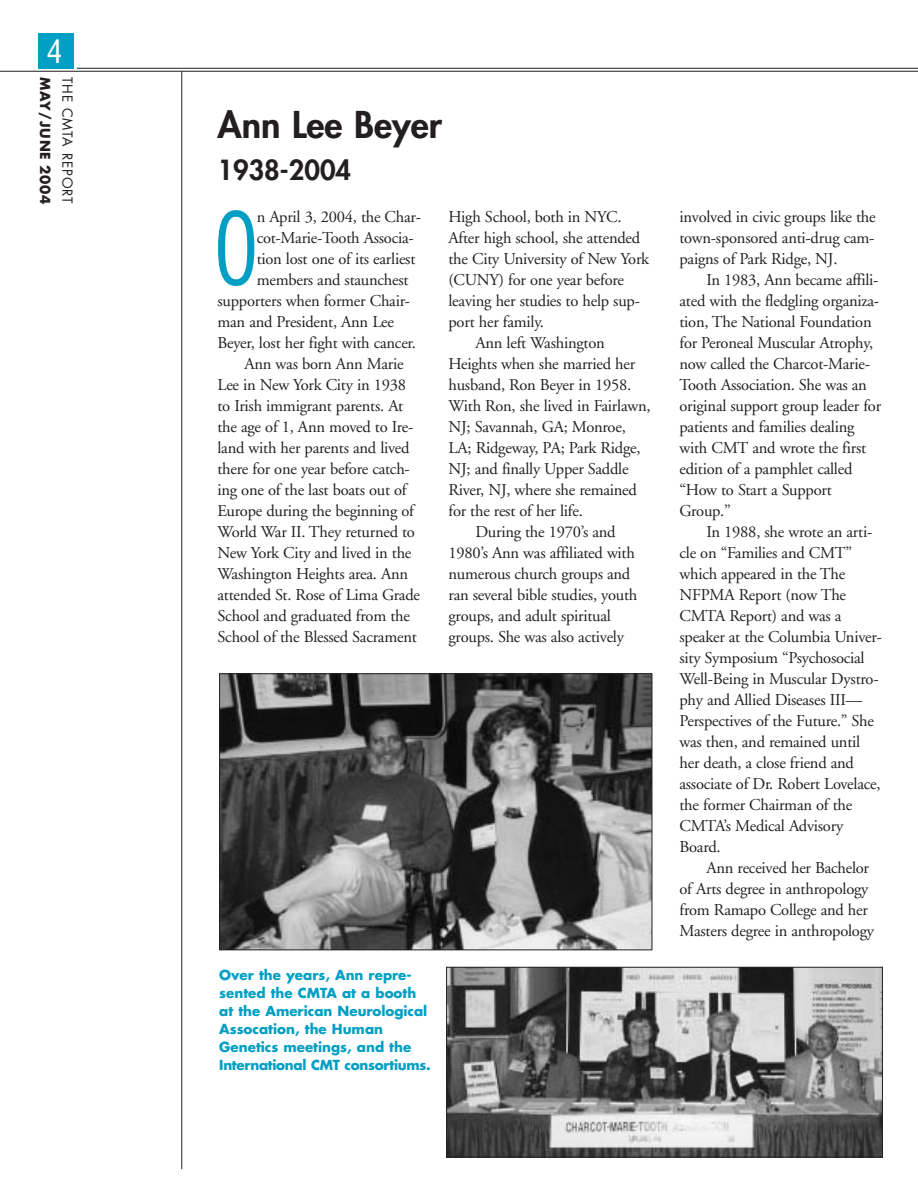
<style>
.page{position:relative;width:918px;height:1188px;background:#fff}
.page>*{position:absolute;margin:0;border:0;box-sizing:border-box;transform-origin:0 0}
.t1{font:300 condensed 98.1px "Futura";color:#009fc3}
.t2{font:800 36px "Futura";color:#231f20}
.t3{font:condensed 31.5px "Helvetica";color:#fff}
.t4{font:800 27px "Futura";color:#231f20}
.t5{font:16.5px/21px "Adobe Garamond";letter-spacing:-.015em;color:#231f20}
.t6{font:700 13.5px/18px "Futura";color:#009fc3}
.t7{font:13.5px "Futura";letter-spacing:.06em;color:#231f20}
.t8{font:700 13.5px "Futura";letter-spacing:.07em;color:#231f20}
</style>
<div class="page">
<div style="left:38px;top:34px;width:36px;height:35px;background:#009fc3"></div>
<hr style="left:181px;top:71px;width:1px;height:1098px;background:#231f20">
<hr style="left:0;top:71px;width:918px;height:1px;background:#231f20">
<hr style="left:77px;top:68px;width:841px;height:1px;background:#231f20">
<img style="left:221px;top:675px;width:429px;height:273px">
<div style="left:219px;top:673px;width:433px;height:277px;border:1px solid #231f20"></div>
<img style="left:448px;top:969px;width:433px;height:186px">
<div style="left:446px;top:967px;width:437px;height:190px;border:1px solid #231f20"></div>
<h3 class="t3" style="left:47px;top:39px;width:17px">4</h3>
<p class="t8" style="left:51px;top:77px;width:129px;rotate:90deg">MAY/JUNE 2004</p>
<p class="t7" style="left:74px;top:77px;width:127px;rotate:90deg">THE CMTA REPORT</p>
<h2 class="t2" style="left:217px;top:107px;width:226px">Ann Lee Beyer</h2>
<h3 class="t4" style="left:217px;top:157px;width:135px">1938-2004</h3>
<h1 class="t1" style="left:214px;top:207px;width:45px">O</h1>
<p class="t5" style="left:257px;top:208px;width:166px">n April 3, 2004, the Char-</p>
<p class="t5" style="left:257px;top:229px;width:159px">cot-Marie-Tooth Associa-</p>
<p class="t5" style="left:257px;top:250px;width:160px">tion lost one of its earliest</p>
<p class="t5" style="left:257px;top:271px;width:153px">members and staunchest</p>
<p class="t5" style="left:218px;top:292px;width:194px">supporters when former Chair-</p>
<p class="t5" style="left:218px;top:313px;width:178px">man and President, Ann Lee</p>
<p class="t5" style="left:218px;top:334px;width:200px">Beyer, lost her fight with cancer.</p>
<p class="t5" style="left:244px;top:355px;width:161px">Ann was born Ann Marie</p>
<p class="t5" style="left:217px;top:376px;width:190px">Lee in New York City in 1938</p>
<p class="t5" style="left:217px;top:397px;width:187px">to Irish immigrant parents. At</p>
<p class="t5" style="left:217px;top:418px;width:197px">the age of 1, Ann moved to Ire-</p>
<p class="t5" style="left:217px;top:439px;width:194px">land with her parents and lived</p>
<p class="t5" style="left:217px;top:460px;width:194px">there for one year before catch-</p>
<p class="t5" style="left:217px;top:481px;width:191px">ing one of the last boats out of</p>
<p class="t5" style="left:217px;top:502px;width:198px">Europe during the beginning of</p>
<p class="t5" style="left:217px;top:523px;width:199px">World War II. They returned to</p>
<p class="t5" style="left:217px;top:544px;width:196px">New York City and lived in the</p>
<p class="t5" style="left:217px;top:565px;width:192px">Washington Heights area. Ann</p>
<p class="t5" style="left:217px;top:586px;width:204px">attended St. Rose of Lima Grade</p>
<p class="t5" style="left:217px;top:607px;width:194px">School and graduated from the</p>
<p class="t5" style="left:217px;top:628px;width:201px">School of the Blessed Sacrament</p>
<p class="t5" style="left:448px;top:208px;width:175px">High School, both in NYC.</p>
<p class="t5" style="left:448px;top:229px;width:193px">After high school, she attended</p>
<p class="t5" style="left:448px;top:250px;width:202px">the City University of New York</p>
<p class="t5" style="left:448px;top:271px;width:177px">(CUNY) for one year before</p>
<p class="t5" style="left:448px;top:292px;width:193px">leaving her studies to help sup-</p>
<p class="t5" style="left:448px;top:313px;width:97px">port her family.</p>
<p class="t5" style="left:475px;top:334px;width:131px">Ann left Washington</p>
<p class="t5" style="left:448px;top:355px;width:188px">Heights when she married her</p>
<p class="t5" style="left:448px;top:376px;width:184px">husband, Ron Beyer in 1958.</p>
<p class="t5" style="left:448px;top:397px;width:204px">With Ron, she lived in Fairlawn,</p>
<p class="t5" style="left:448px;top:418px;width:179px">NJ; Savannah, GA; Monroe,</p>
<p class="t5" style="left:448px;top:439px;width:194px">LA; Ridgeway, PA; Park Ridge,</p>
<p class="t5" style="left:448px;top:460px;width:182px">NJ; and finally Upper Saddle</p>
<p class="t5" style="left:448px;top:481px;width:190px">River, NJ, where she remained</p>
<p class="t5" style="left:448px;top:502px;width:136px">for the rest of her life.</p>
<p class="t5" style="left:475px;top:523px;width:142px">During the 1970’s and</p>
<p class="t5" style="left:448px;top:544px;width:188px">1980’s Ann was affiliated with</p>
<p class="t5" style="left:448px;top:565px;width:183px">numerous church groups and</p>
<p class="t5" style="left:448px;top:586px;width:190px">ran several bible studies, youth</p>
<p class="t5" style="left:448px;top:607px;width:164px">groups, and adult spiritual</p>
<p class="t5" style="left:448px;top:628px;width:177px">groups. She was also actively</p>
<p class="t6" style="left:219px;top:967px;width:213px">Over the years, Ann repre&shy;sented the CMTA at a booth at the American Neurological<br>Assocation, the Human<br>Genetics meetings, and the<br>International CMT consortiums.</p>
<p class="t5" style="left:679px;top:208px;width:198px;text-align:justify">involved in civic groups like the town-sponsored anti-drug cam&shy;paigns of Park Ridge, NJ.</p>
<p class="t5" style="left:679px;top:271px;width:203px;text-indent:27px">In 1983, Ann became affili&shy;ated with the fledgling organiza&shy;tion, The National Foundation for Peroneal Muscular Atrophy, now called the Charcot-Marie-<br>Tooth Association. She was an original support group leader for patients and families dealing with CMT and wrote the first edition of a pamphlet called “How to Start a Support<br>Group.”</p>
<p class="t5" style="left:679px;top:523px;width:204px;text-indent:27px">In 1988, she wrote an arti&shy;cle on “Families and CMT” which appeared in the The<br>NFPMA Report (now The<br>CMTA Report) and was a speaker at the Columbia Univer&shy;sity Symposium “Psychosocial<br>Well-Being in Muscular Dystro&shy;phy and Allied Diseases III—<br>Perspectives of the Future.” She was then, and remained until her death, a close friend and associate of Dr. Robert Lovelace, the former Chairman of the<br>CMTA’s Medical Advisory<br>Board.</p>
<p class="t5" style="left:679px;top:859px;width:196px;text-indent:27px">Ann received her Bachelor of Arts degree in anthropology from Ramapo College and her<br>Masters degree in anthropology</p>
</div>
